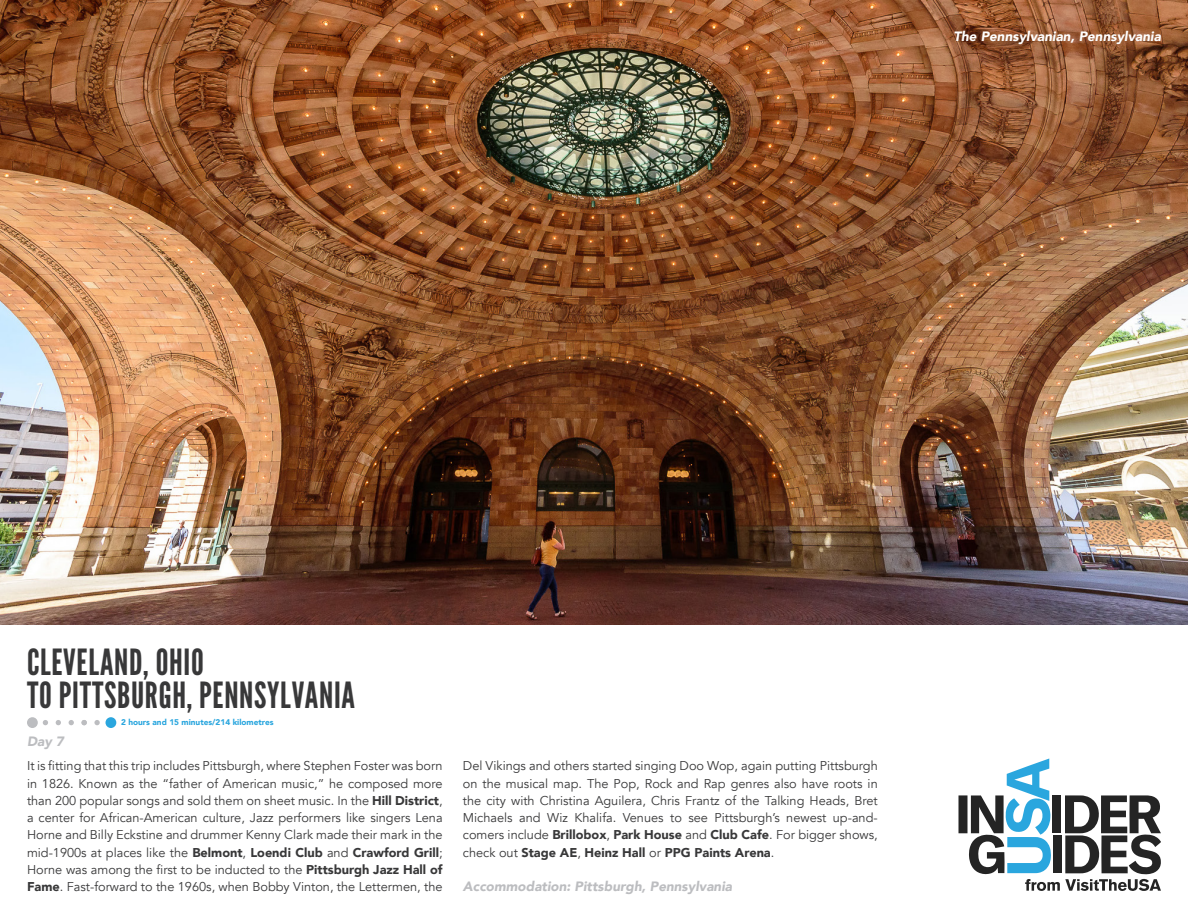
<style>
.page{position:relative;width:1188px;height:918px;background:#fff}
.page>*{position:absolute;margin:0;border:0;box-sizing:border-box;transform-origin:0 0}
.Section_Title_no_lin{font:36px/33px "League Gothic";letter-spacing:.02em;color:#383839}
.Accommodation{font:italic 900 13.5px "Avenir";color:#bcbdc0}
.Photo_Caption{font:italic 900 13.5px "Avenir";color:#fff}
.Section_Title_no_lin-2{font:italic 900 13.5px "Avenir";color:#bcbdc0}
.Section_Title_no_lin-3{font:12.75px/17.2px "Avenir";color:#383839;text-align:justify}
.t1{font:900 8.25px "Avenir";color:#2aa6de}
.s1{font-weight:900}
</style>
<div class="page">
<svg style="left:43px;top:720px;width:44px;height:5px"></svg>
<div style="left:27px;top:717px;width:11px;height:11px;background:#bcbdc0;border-radius:50%"></div>
<svg style="left:94px;top:720px;width:12px;height:5px"></svg>
<div style="left:106px;top:717px;width:10px;height:11px;background:#2aa6de;border-radius:50%"></div>
<img style="left:0;top:0;width:1188px;height:625px">
<svg style="left:958px;top:759px;width:203px;height:132px"></svg>
<p class="Photo_Caption" style="left:953px;top:25px;width:209px">The Pennsylvanian, Pennsylvania</p>
<p class="Section_Title_no_lin" style="left:27px;top:646px;width:330px">CLEVELAND, OHIO<br>TO PITTSBURGH, PENNSYLVANIA</p>
<p class="Section_Title_no_lin-2" style="left:27px;top:730px;width:38px">Day 7</p>
<p class="t1" style="left:121px;top:716px;width:154px">2 hours and 15 minutes/214 kilometres</p>
<p class="Section_Title_no_lin-3" style="left:27px;top:757px;width:417px">It is fitting that this trip includes Pittsburgh, where Stephen Foster was born in 1826. Known as the “father of American music,” he composed more than 200 popular songs and sold them on sheet music. In the <span class="s1">Hill District</span>, a center for African-American culture, Jazz performers like singers Lena Horne and Billy Eckstine and drummer Kenny Clark made their mark in the mid-1900s at places like the <span class="s1">Belmont</span>, <span class="s1">Loendi Club</span> and <span class="s1">Crawford Grill</span>; Horne was among the first to be inducted to the <span class="s1">Pittsburgh Jazz Hall of Fame</span>. Fast-forward to the 1960s, when Bobby Vinton, the Lettermen, the</p>
<p class="Section_Title_no_lin-3" style="left:463px;top:757px;width:416px">Del Vikings and others started singing Doo Wop, again putting Pittsburgh on the musical map. The Pop, Rock and Rap genres also have roots in the city with Christina Aguilera, Chris Frantz of the Talking Heads, Bret Michaels and Wiz Khalifa. Venues to see Pittsburgh’s newest up-and&shy;comers include <span class="s1">Brillobox</span>, <span class="s1">Park House</span> and <span class="s1">Club Cafe</span>. For bigger shows, check out <span class="s1">Stage AE</span>, <span class="s1">Heinz Hall</span> or <span class="s1">PPG Paints Arena</span>.</p>
<p class="Accommodation" style="left:463px;top:875px;width:271px">Accommodation: Pittsburgh, Pennsylvania</p>
</div>
